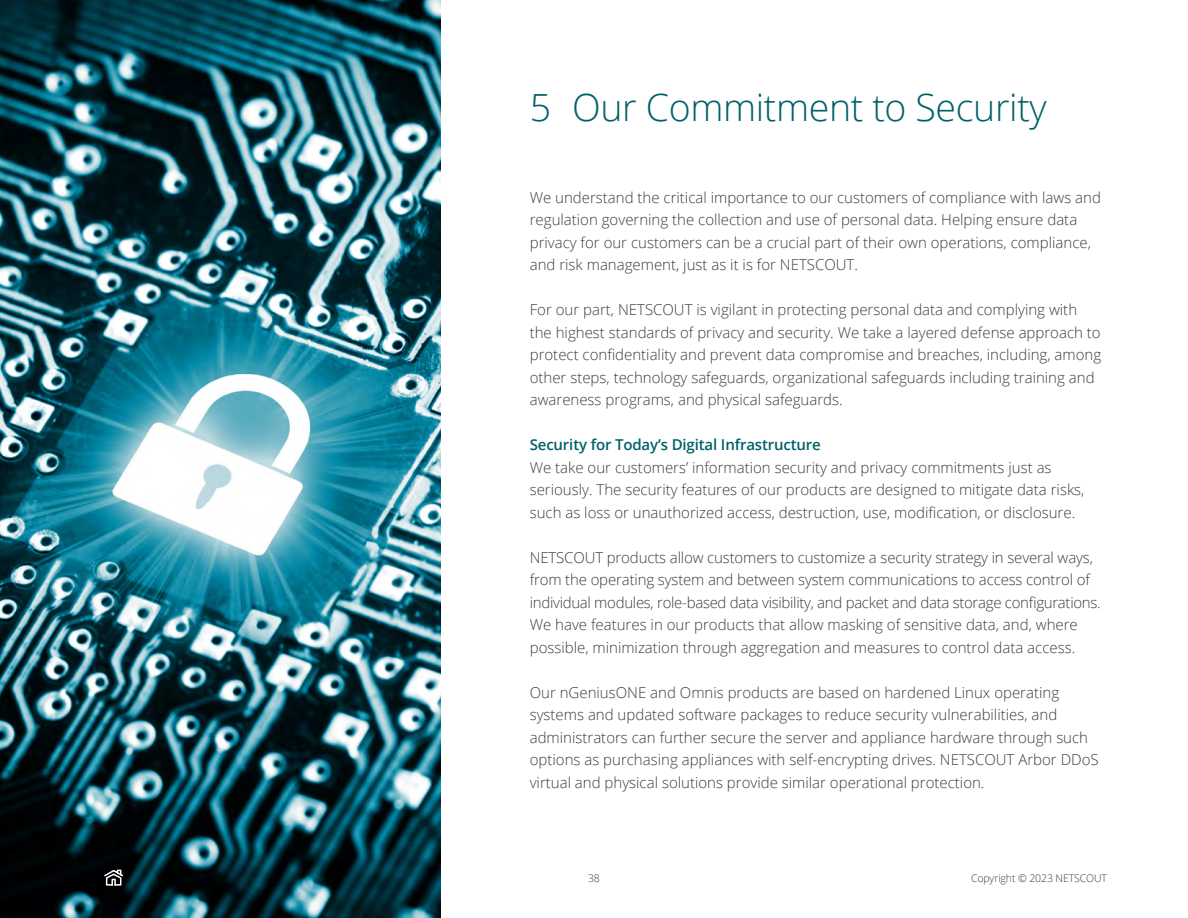
<style>
.page{position:relative;width:1188px;height:918px;background:#fff}
.page>*{position:absolute;margin:0;border:0;box-sizing:border-box;transform-origin:0 0}
._04_Section_header_-_TOC{font:300 37.5px "Open Sans";letter-spacing:-.01em;color:#006168}
._01_body_copy{font:300 15px/22.5px "Open Sans";color:#3b3c43}
._03_subheader{font:600 15px "Open Sans";letter-spacing:-.01em;color:#006168}
.t1{font:300 10.5px "Open Sans";letter-spacing:-.01em;color:#3b3c43}
</style>
<div class="page">
<img style="left:0;top:0;width:440px;height:918px">
<svg style="left:103px;top:869px;width:21px;height:17px"></svg>
<p class="_04_Section_header_-_TOC" style="left:530px;top:82px;width:519px">5 Our Commitment to Security</p>
<p class="_01_body_copy" style="left:530px;top:186px;width:573px">We understand the critical importance to our customers of compliance with laws and regulation governing the collection and use of personal data. Helping ensure data privacy for our customers can be a crucial part of their own operations, compliance, and risk management, just as it is for NETSCOUT.</p>
<p class="_01_body_copy" style="left:530px;top:298px;width:573px">For our part, NETSCOUT is vigilant in protecting personal data and complying with the highest standards of privacy and security. We take a layered defense approach to protect confidentiality and prevent data compromise and breaches, including, among other steps, technology safeguards, organizational safeguards including training and awareness programs, and physical safeguards.</p>
<p class="_03_subheader" style="left:530px;top:435px;width:293px">Security for Today’s Digital Infrastructure</p>
<p class="_01_body_copy" style="left:530px;top:456px;width:556px">We take our customers’ information security and privacy commitments just as seriously. The security features of our products are designed to mitigate data risks, such as loss or unauthorized access, destruction, use, modification, or disclosure.</p>
<p class="_01_body_copy" style="left:530px;top:546px;width:572px">NETSCOUT products allow customers to customize a security strategy in several ways, from the operating system and between system communications to access control of individual modules, role-based data visibility, and packet and data storage configurations.<br>We have features in our products that allow masking of sensitive data, and, where possible, minimization through aggregation and measures to control data access.</p>
<p class="_01_body_copy" style="left:530px;top:681px;width:571px">Our nGeniusONE and Omnis products are based on hardened Linux operating systems and updated software packages to reduce security vulnerabilities, and administrators can further secure the server and appliance hardware through such options as purchasing appliances with self-encrypting drives. NETSCOUT Arbor DDoS virtual and physical solutions provide similar operational protection.</p>
<p class="t1" style="left:588px;top:871px;width:13px">38</p>
<p class="t1" style="left:971px;top:871px;width:137px">Copyright © 2023 NETSCOUT</p>
</div>
